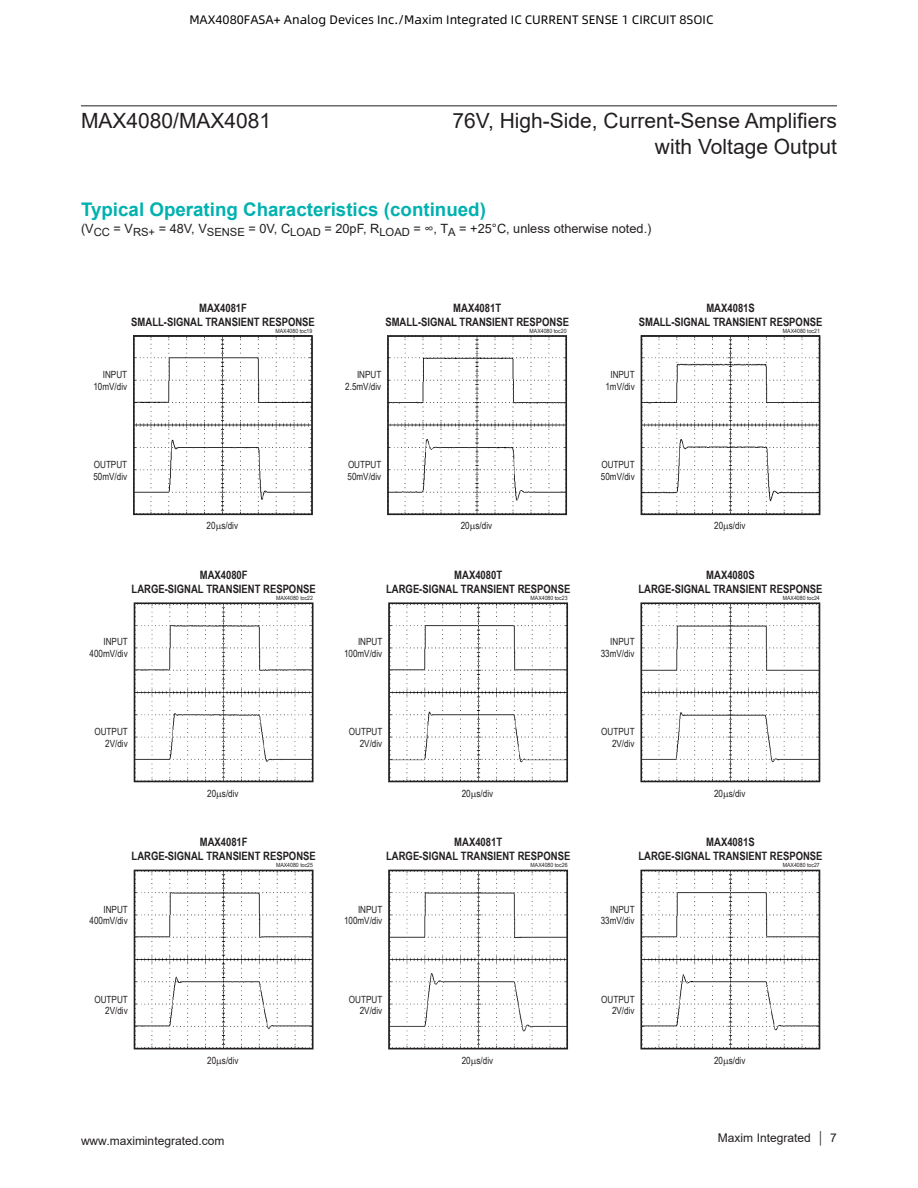
<style>
.page{position:relative;width:918px;height:1188px;background:#fff}
.page>*{position:absolute;margin:0;border:0;box-sizing:border-box;transform-origin:0 0}
.t1{font:21px/25.2px "Arial";color:#231f20;text-align:right}
.H1_continued{font:700 18.75px "Arial";color:#00b1b0}
.TOC_Sub_Title{font:12.75px "Arial";color:#231f20}
.t2{font:12.3px "Alibaba Pu Hui Ti 3 55 Regular";color:#000}
.t3{font:12px "Arial";color:#231f20}
.t4{font:700 11.55px/13.8px "Arial Narrow";color:#231f20;text-align:center}
.t5{font:9.9px/11.9px "Arial Narrow";color:#231f20;text-align:right}
.t6{font:5.7px "Arial Narrow";color:#231f20;scale:1.1 1}
</style>
<div class="page">
<img style="left:643px;top:873px;width:174px;height:173px">
<div style="left:640px;top:870px;width:180px;height:179px;border:2px solid #231f20"></div>
<img style="left:391px;top:873px;width:174px;height:173px">
<div style="left:388px;top:870px;width:180px;height:179px;border:2px solid #231f20"></div>
<img style="left:137px;top:873px;width:174px;height:173px">
<div style="left:134px;top:870px;width:180px;height:179px;border:2px solid #231f20"></div>
<img style="left:643px;top:605px;width:174px;height:174px">
<div style="left:640px;top:602px;width:180px;height:180px;border:2px solid #231f20"></div>
<img style="left:391px;top:605px;width:174px;height:174px">
<div style="left:388px;top:602px;width:180px;height:180px;border:2px solid #231f20"></div>
<img style="left:137px;top:605px;width:174px;height:174px">
<div style="left:134px;top:602px;width:180px;height:180px;border:2px solid #231f20"></div>
<img style="left:644px;top:338px;width:173px;height:174px">
<div style="left:641px;top:335px;width:179px;height:180px;border:2px solid #231f20"></div>
<img style="left:390px;top:338px;width:174px;height:174px">
<div style="left:387px;top:335px;width:180px;height:180px;border:2px solid #231f20"></div>
<img style="left:136px;top:338px;width:174px;height:174px">
<div style="left:133px;top:335px;width:180px;height:180px;border:2px solid #231f20"></div>
<hr style="left:81px;top:105px;width:756px;height:1px;background:#231f20">
<p class="t2" style="left:189px;top:11px;width:526px">MAX4080FASA+ Analog Devices Inc./Maxim Integrated IC CURRENT SENSE 1 CIRCUIT 8SOIC</p>
<h1 class="t1" style="left:81px;top:108px;width:192px">MAX4080/MAX4081</h1>
<h1 class="t1" style="left:453px;top:108px;width:386px">76V, High-Side, Current-Sense Amplifiers with Voltage Output</h1>
<p class="H1_continued" style="left:81px;top:196px;width:406px">Typical Operating Characteristics (continued)</p>
<p class="TOC_Sub_Title" style="left:81px;top:220px;width:572px">(V<sub>CC</sub> = V<sub>RS+</sub> = 48V, V<sub>SENSE</sub> = 0V, C<sub>LOAD</sub> = 20pF, R<sub>LOAD</sub> = ∞, T<sub>A</sub> = +25°C, unless otherwise noted.)</p>
<p class="t4" style="left:131px;top:300px;width:185px">MAX4081F<br>SMALL-SIGNAL TRANSIENT RESPONSE</p>
<p class="t4" style="left:385px;top:300px;width:185px">MAX4081T<br>SMALL-SIGNAL TRANSIENT RESPONSE</p>
<p class="t4" style="left:639px;top:300px;width:185px">MAX4081S<br>SMALL-SIGNAL TRANSIENT RESPONSE</p>
<p class="t6" style="left:275px;top:326px;width:35px">MAX4080 toc19</p>
<p class="t6" style="left:530px;top:326px;width:35px">MAX4080 toc20</p>
<p class="t6" style="left:783px;top:326px;width:35px">MAX4080 toc21</p>
<p class="t5" style="left:93px;top:368px;width:35px">INPUT<br>10mV/div</p>
<p class="t5" style="left:345px;top:368px;width:38px">INPUT<br>2.5mV/div</p>
<p class="t5" style="left:605px;top:368px;width:31px;text-align:center">INPUT<br>1mV/div</p>
<p class="t5" style="left:93px;top:458px;width:35px;text-align:left">OUTPUT<br>50mV/div</p>
<p class="t5" style="left:348px;top:458px;width:35px;text-align:left">OUTPUT<br>50mV/div</p>
<p class="t5" style="left:601px;top:458px;width:35px;text-align:left">OUTPUT<br>50mV/div</p>
<p class="t5" style="left:207px;top:520px;width:33px">20 s/div</p>
<p class="t5" style="left:461px;top:520px;width:33px">20 s/div</p>
<p class="t5" style="left:714px;top:520px;width:33px">20 s/div</p>
<p class="t4" style="left:132px;top:567px;width:186px">MAX4080F<br>LARGE-SIGNAL TRANSIENT RESPONSE</p>
<p class="t4" style="left:386px;top:567px;width:186px">MAX4080T<br>LARGE-SIGNAL TRANSIENT RESPONSE</p>
<p class="t4" style="left:638px;top:567px;width:186px">MAX4080S<br>LARGE-SIGNAL TRANSIENT RESPONSE</p>
<p class="t6" style="left:276px;top:594px;width:35px">MAX4080 toc22</p>
<p class="t6" style="left:531px;top:594px;width:35px">MAX4080 toc23</p>
<p class="t6" style="left:783px;top:594px;width:35px">MAX4080 toc24</p>
<p class="t5" style="left:89px;top:636px;width:40px">INPUT<br>400mV/div</p>
<p class="t5" style="left:344px;top:636px;width:40px">INPUT<br>100mV/div</p>
<p class="t5" style="left:601px;top:636px;width:35px">INPUT<br>33mV/div</p>
<p class="t5" style="left:94px;top:726px;width:35px">OUTPUT<br>2V/div</p>
<p class="t5" style="left:349px;top:726px;width:35px">OUTPUT<br>2V/div</p>
<p class="t5" style="left:601px;top:726px;width:35px">OUTPUT<br>2V/div</p>
<p class="t5" style="left:207px;top:787px;width:33px">20 s/div</p>
<p class="t5" style="left:462px;top:787px;width:33px">20 s/div</p>
<p class="t5" style="left:714px;top:787px;width:33px">20 s/div</p>
<p class="t4" style="left:132px;top:835px;width:186px">MAX4081F<br>LARGE-SIGNAL TRANSIENT RESPONSE</p>
<p class="t4" style="left:386px;top:835px;width:186px">MAX4081T<br>LARGE-SIGNAL TRANSIENT RESPONSE</p>
<p class="t4" style="left:638px;top:835px;width:186px">MAX4081S<br>LARGE-SIGNAL TRANSIENT RESPONSE</p>
<p class="t6" style="left:276px;top:861px;width:35px">MAX4080 toc25</p>
<p class="t6" style="left:531px;top:861px;width:35px">MAX4080 toc26</p>
<p class="t6" style="left:783px;top:861px;width:35px">MAX4080 toc27</p>
<p class="t5" style="left:89px;top:903px;width:40px">INPUT<br>400mV/div</p>
<p class="t5" style="left:344px;top:903px;width:40px">INPUT<br>100mV/div</p>
<p class="t5" style="left:601px;top:903px;width:35px">INPUT<br>33mV/div</p>
<p class="t5" style="left:94px;top:993px;width:35px">OUTPUT<br>2V/div</p>
<p class="t5" style="left:349px;top:993px;width:35px">OUTPUT<br>2V/div</p>
<p class="t5" style="left:601px;top:993px;width:35px">OUTPUT<br>2V/div</p>
<p class="t5" style="left:207px;top:1054px;width:33px">20 s/div</p>
<p class="t5" style="left:462px;top:1054px;width:33px">20 s/div</p>
<p class="t5" style="left:714px;top:1054px;width:33px">20 s/div</p>
<p class="t3" style="left:81px;top:1132px;width:145px">www.maximintegrated.com</p>
<p class="t3" style="left:718px;top:1129px;width:121px">Maxim Integrated │ 7</p>
</div>
